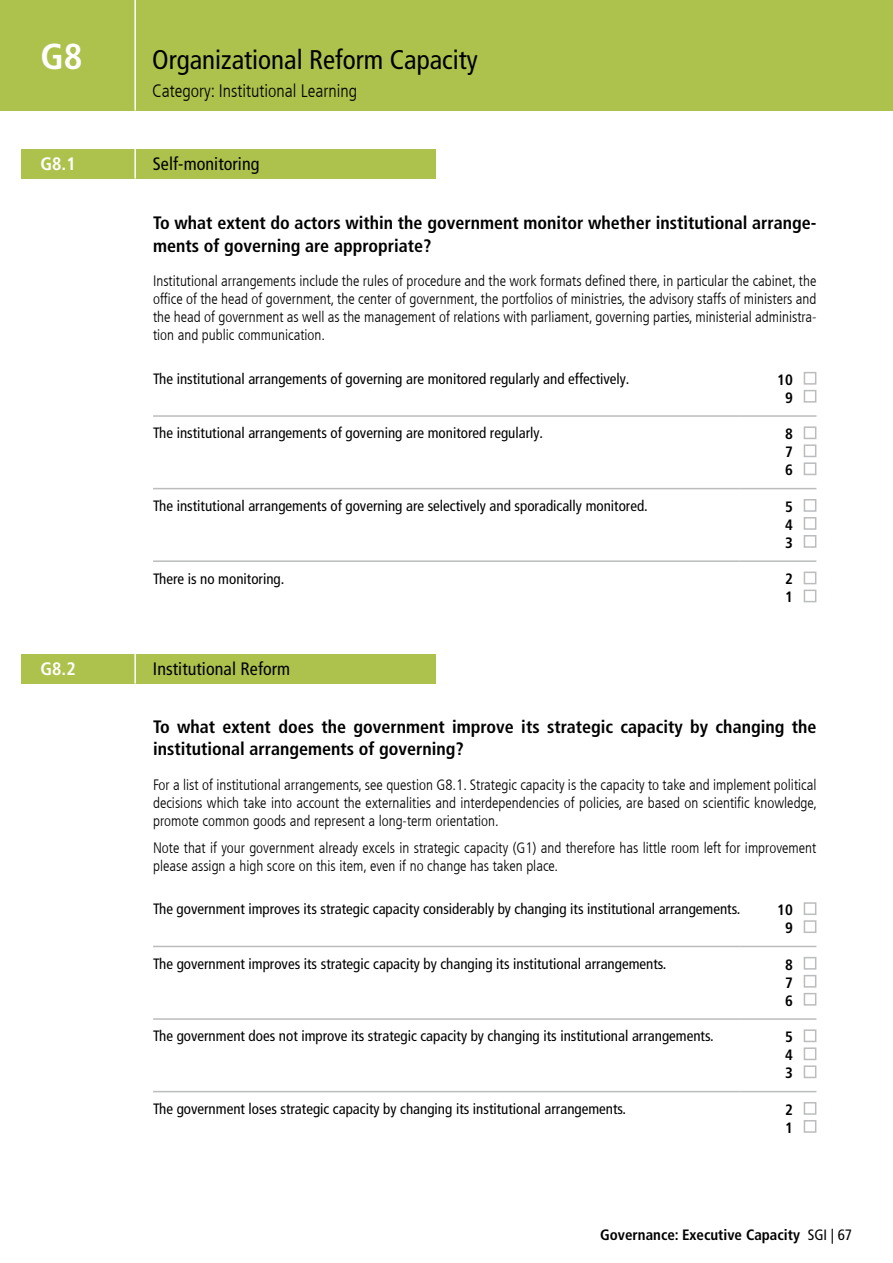
<style>
.page{position:relative;width:893px;height:1263px;background:#fff}
.page>*{position:absolute;margin:0;border:0;box-sizing:border-box;transform-origin:0 0}
.t1{font:700 condensed 36px "Frutiger LT Com";color:#fff}
.t2{font:condensed 27px "Frutiger LT Com";color:#000}
.t3{font:700 condensed 18px/22.5px "Frutiger LT Com";color:#000}
.t4{font:condensed 18px "Frutiger LT Com";letter-spacing:.005em;color:#000}
.t5{font:300 condensed 18px "Frutiger LT Com";color:#000}
.t6{font:700 condensed 18px "Frutiger LT Com";color:#fff}
.t7{font:300 condensed 15px/18px "Frutiger LT Com";color:#000;text-align:justify}
.t8{font:condensed 15px "Frutiger LT Com";color:#000}
.t9{font:700 condensed 15px/18px "Frutiger LT Com";color:#000;text-align:justify}
.s1{font-weight:400}
</style>
<div class="page">
<div style="left:0;top:0;width:893px;height:111px;background:#acc24c"></div>
<hr style="left:134px;top:0;width:2px;height:111px;background:#fff">
<div style="left:21px;top:149px;width:415px;height:30px;background:#acc24c"></div>
<hr style="left:134px;top:149px;width:2px;height:30px;background:#fff">
<div style="left:21px;top:654px;width:415px;height:30px;background:#acc24c"></div>
<hr style="left:134px;top:654px;width:2px;height:30px;background:#fff">
<hr style="left:153px;top:415px;width:587px;height:2px;background:#bbbcbd">
<hr style="left:740px;top:415px;width:76px;height:2px;background:#bbbcbd">
<hr style="left:153px;top:488px;width:587px;height:1px;background:#bbbcbd">
<hr style="left:740px;top:488px;width:76px;height:1px;background:#bbbcbd">
<hr style="left:153px;top:560px;width:587px;height:2px;background:#bbbcbd">
<hr style="left:740px;top:560px;width:76px;height:2px;background:#bbbcbd">
<div style="left:804px;top:372px;width:12px;height:13px;border:2px solid #bbbcbd"></div>
<div style="left:804px;top:390px;width:12px;height:13px;border:2px solid #bbbcbd"></div>
<div style="left:804px;top:426px;width:12px;height:13px;border:2px solid #bbbcbd"></div>
<div style="left:804px;top:444px;width:12px;height:13px;border:2px solid #bbbcbd"></div>
<div style="left:804px;top:462px;width:12px;height:13px;border:2px solid #bbbcbd"></div>
<div style="left:804px;top:499px;width:12px;height:13px;border:2px solid #bbbcbd"></div>
<div style="left:804px;top:517px;width:12px;height:13px;border:2px solid #bbbcbd"></div>
<div style="left:804px;top:535px;width:12px;height:13px;border:2px solid #bbbcbd"></div>
<div style="left:804px;top:572px;width:12px;height:12px;border:2px solid #bbbcbd"></div>
<div style="left:804px;top:590px;width:12px;height:12px;border:2px solid #bbbcbd"></div>
<hr style="left:153px;top:946px;width:587px;height:1px;background:#bbbcbd">
<hr style="left:740px;top:946px;width:76px;height:1px;background:#bbbcbd">
<hr style="left:153px;top:1018px;width:587px;height:2px;background:#bbbcbd">
<hr style="left:740px;top:1018px;width:76px;height:2px;background:#bbbcbd">
<hr style="left:153px;top:1091px;width:587px;height:1px;background:#bbbcbd">
<hr style="left:740px;top:1091px;width:76px;height:1px;background:#bbbcbd">
<div style="left:804px;top:902px;width:12px;height:13px;border:2px solid #bbbcbd"></div>
<div style="left:804px;top:920px;width:12px;height:13px;border:2px solid #bbbcbd"></div>
<div style="left:804px;top:957px;width:12px;height:13px;border:2px solid #bbbcbd"></div>
<div style="left:804px;top:975px;width:12px;height:13px;border:2px solid #bbbcbd"></div>
<div style="left:804px;top:993px;width:12px;height:13px;border:2px solid #bbbcbd"></div>
<div style="left:804px;top:1029px;width:12px;height:13px;border:2px solid #bbbcbd"></div>
<div style="left:804px;top:1047px;width:12px;height:13px;border:2px solid #bbbcbd"></div>
<div style="left:804px;top:1065px;width:12px;height:13px;border:2px solid #bbbcbd"></div>
<div style="left:804px;top:1102px;width:12px;height:13px;border:2px solid #bbbcbd"></div>
<div style="left:804px;top:1120px;width:12px;height:13px;border:2px solid #bbbcbd"></div>
<h1 class="t1" style="left:40px;top:35px;width:44px">G8</h1>
<h2 class="t2" style="left:152px;top:44px;width:327px">Organizational Reform Capacity</h2>
<p class="t5" style="left:152px;top:81px;width:207px">Category: Institutional Learning</p>
<p class="t6" style="left:40px;top:154px;width:37px">G8.1</p>
<p class="t4" style="left:153px;top:154px;width:108px">Self-monitoring</p>
<p class="t3" style="left:153px;top:212px;width:665px">To what extent do actors within the government monitor whether institutional arrange&shy;ments of governing are appropriate?</p>
<p class="t7" style="left:153px;top:272px;width:665px">Institutional arrangements include the rules of procedure and the work formats defined there, in particular the cabinet, the office of the head of government, the center of government, the portfolios of ministries, the advisory staffs of ministers and the head of government as well as the management of relations with parliament, governing parties, ministerial administra&shy;tion and public communication.</p>
<p class="t8" style="left:153px;top:370px;width:478px">The institutional arrangements of governing are monitored regularly and effectively.</p>
<p class="t9" style="left:777px;top:370px;width:17px;text-align:center">10<br>9</p>
<p class="t8" style="left:153px;top:424px;width:392px">The institutional arrangements of governing are monitored regularly.</p>
<p class="t9" style="left:785px;top:425px;width:9px">8<br>7<br>6</p>
<p class="t8" style="left:153px;top:497px;width:496px">The institutional arrangements of governing are selectively and sporadically monitored.</p>
<p class="t9" style="left:785px;top:498px;width:9px">5<br>4<br>3</p>
<p class="t8" style="left:153px;top:570px;width:133px">There is no monitoring.</p>
<p class="t9" style="left:785px;top:570px;width:9px">2<br>1</p>
<p class="t6" style="left:40px;top:658px;width:37px">G8.2</p>
<p class="t4" style="left:153px;top:659px;width:139px">Institutional Reform</p>
<p class="t3" style="left:153px;top:715px;width:665px">To what extent does the government improve its strategic capacity by changing the institutional arrangements of governing?</p>
<p class="t7" style="left:153px;top:776px;width:665px">For a list of institutional arrangements, see question G8.1. Strategic capacity is the capacity to take and implement political decisions which take into account the externalities and interdependencies of policies, are based on scientific knowledge, promote common goods and represent a long-term orientation.</p>
<p class="t7" style="left:153px;top:839px;width:665px">Note that if your government already excels in strategic capacity (G1) and therefore has little room left for improvement please assign a high score on this item, even if no change has taken place.</p>
<p class="t8" style="left:153px;top:900px;width:589px">The government improves its strategic capacity considerably by changing its institutional arrangements.</p>
<p class="t9" style="left:777px;top:901px;width:17px;text-align:center">10<br>9</p>
<p class="t8" style="left:153px;top:955px;width:515px">The government improves its strategic capacity by changing its institutional arrangements.</p>
<p class="t9" style="left:785px;top:955px;width:9px">8<br>7<br>6</p>
<p class="t8" style="left:153px;top:1027px;width:562px">The government does not improve its strategic capacity by changing its institutional arrangements.</p>
<p class="t9" style="left:785px;top:1028px;width:9px">5<br>4<br>3</p>
<p class="t8" style="left:153px;top:1100px;width:475px">The government loses strategic capacity by changing its institutional arrangements.</p>
<p class="t9" style="left:785px;top:1100px;width:9px">2<br>1</p>
<p class="t9" style="left:600px;top:1226px;width:253px">Governance: Executive Capacity <span class="s1">SGI | 67</span></p>
</div>
